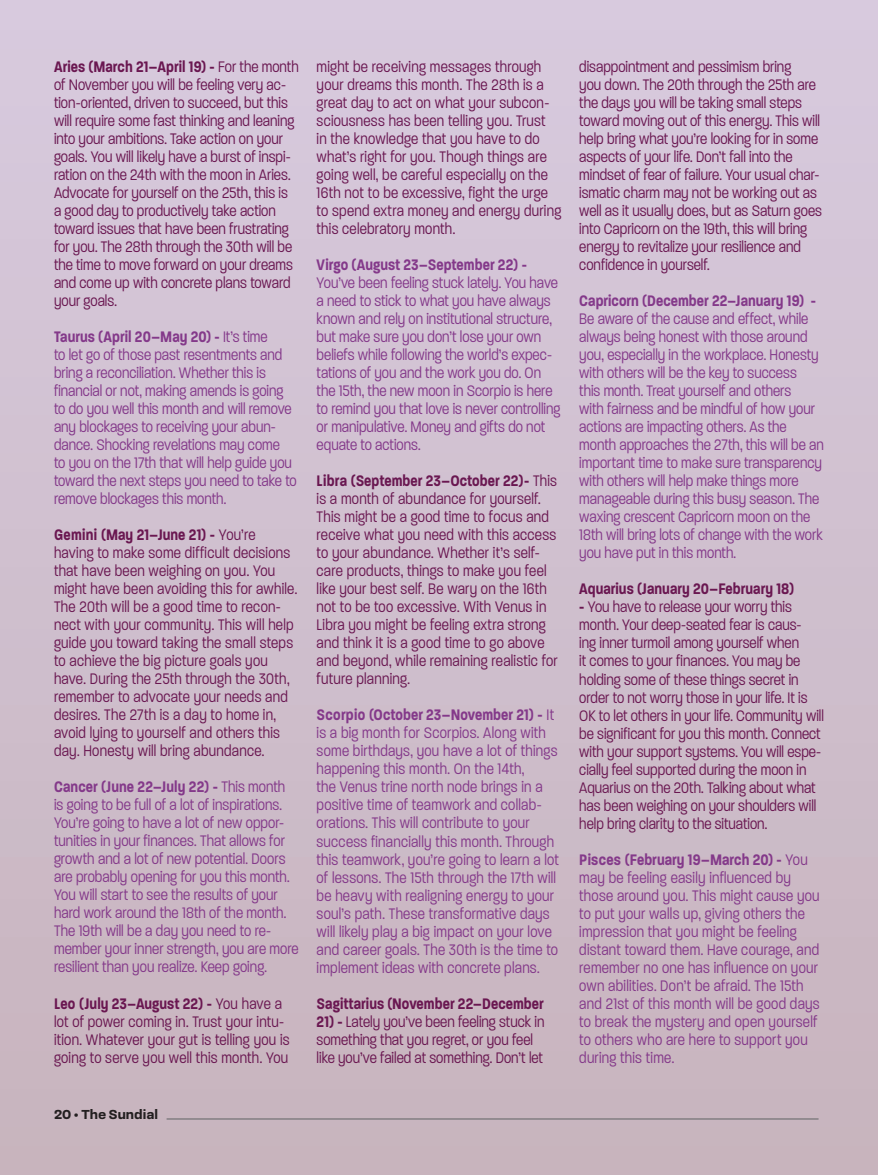
<style>
.page{position:relative;width:878px;height:1175px;background:#fff}
.page>*{position:absolute;margin:0;border:0;box-sizing:border-box;transform-origin:0 0}
.t1{font:300 16.5px/18px "Paralucent Condensed";color:#6a1751}
.t2{font:300 16.5px/18px "Paralucent Condensed";color:#84398a}
.t3{font:600 16.5px "Paralucent Condensed";letter-spacing:.005em;color:#6a1751}
.t4{font:600 16.5px "Paralucent Condensed";letter-spacing:.005em;color:#84398a}
.t5{font:700 13.5px "Loos Normal";color:#231f20}
.s1{font-weight:600}
</style>
<div class="page">
<div style="left:0;top:0;width:878px;height:1174px;background:linear-gradient(to bottom,#d8cbdf,#c7b4bd)"></div>
<hr style="left:166px;top:1118px;width:652px;height:1px;background:#6b6b6e">
<p class="t1" style="left:54px;top:58px;width:246px"><span class="s1">Aries (March 21–April 19) -</span> For the month of November you will be feeling very ac&shy;tion-oriented, driven to succeed, but this will require some fast thinking and leaning into your ambitions. Take action on your goals. You will likely have a burst of inspi&shy;ration on the 24th with the moon in Aries.<br>Advocate for yourself on the 25th, this is a good day to productively take action toward issues that have been frustrating for you. The 28th through the 30th will be the time to move forward on your dreams and come up with concrete plans toward your goals.</p>
<p class="t2" style="left:54px;top:328px;width:244px"><span class="s1">Taurus (April 20–May 20) -</span> It’s time<br>to let go of those past resentments and bring a reconciliation. Whether this is financial or not, making amends is going to do you well this month and will remove any blockages to receiving your abun&shy;dance. Shocking revelations may come<br>to you on the 17th that will help guide you toward the next steps you need to take to remove blockages this month.</p>
<p class="t1" style="left:54px;top:526px;width:245px"><span class="s1">Gemini (May 21–June 21) -</span> You’re having to make some difficult decisions that have been weighing on you. You might have been avoiding this for awhile.<br>The 20th will be a good time to recon&shy;nect with your community. This will help guide you toward taking the small steps to achieve the big picture goals you have. During the 25th through the 30th, remember to advocate your needs and desires. The 27th is a day to home in, avoid lying to yourself and others this day. Honesty will bring abundance.</p>
<p class="t2" style="left:54px;top:778px;width:246px"><span class="s1">Cancer (June 22–July 22) -</span> This month is going to be full of a lot of inspirations.<br>You’re going to have a lot of new oppor&shy;tunities in your finances. That allows for growth and a lot of new potential. Doors are probably opening for you this month.<br>You will start to see the results of your hard work around the 18th of the month.<br>The 19th will be a day you need to re&shy;member your inner strength, you are more resilient than you realize. Keep going.</p>
<p class="t1" style="left:54px;top:994px;width:237px"><span class="s1">Leo (July 23–August 22) -</span> You have a lot of power coming in. Trust your intu&shy;ition. Whatever your gut is telling you is going to serve you well this month. You</p>
<p class="t5" style="left:54px;top:1104px;width:105px">20 • The Sundial</p>
<p class="t1" style="left:316px;top:58px;width:246px">might be receiving messages through your dreams this month. The 28th is a great day to act on what your subcon&shy;sciousness has been telling you. Trust<br>in the knowledge that you have to do what’s right for you. Though things are going well, be careful especially on the 16th not to be excessive, fight the urge to spend extra money and energy during this celebratory month.</p>
<p class="t4" style="left:316px;top:255px;width:212px">Virgo (August 23–September 22) -</p>
<p class="t2" style="left:316px;top:274px;width:245px">You’ve been feeling stuck lately. You have a need to stick to what you have always known and rely on institutional structure, but make sure you don’t lose your own beliefs while following the world’s expec&shy;tations of you and the work you do. On the 15th, the new moon in Scorpio is here to remind you that love is never controlling or manipulative. Money and gifts do not equate to actions.</p>
<p class="t1" style="left:316px;top:472px;width:243px"><span class="s1">Libra (September 23–October 22)-</span> This is a month of abundance for yourself.<br>This might be a good time to focus and receive what you need with this access to your abundance. Whether it’s self&shy;care products, things to make you feel like your best self. Be wary on the 16th not to be too excessive. With Venus in Libra you might be feeling extra strong and think it is a good time to go above and beyond, while remaining realistic for future planning.</p>
<p class="t2" style="left:316px;top:706px;width:244px"><span class="s1">Scorpio (October 23–November 21) -</span> It is a big month for Scorpios. Along with some birthdays, you have a lot of things happening this month. On the 14th,<br>the Venus trine north node brings in a positive time of teamwork and collab&shy;orations. This will contribute to your success financially this month. Through this teamwork, you’re going to learn a lot of lessons. The 15th through the 17th will be heavy with realigning energy to your soul’s path. These transformative days will likely play a big impact on your love and career goals. The 30th is the time to implement ideas with concrete plans.</p>
<p class="t3" style="left:316px;top:993px;width:229px">Sagittarius (November 22–December</p>
<p class="t1" style="left:316px;top:1012px;width:229px"><span class="s1">21) -</span> Lately you’ve been feeling stuck in something that you regret, or you feel like you’ve failed at something. Don’t let</p>
<p class="t1" style="left:579px;top:58px;width:244px">disappointment and pessimism bring<br>you down. The 20th through the 25th are the days you will be taking small steps toward moving out of this energy. This will help bring what you’re looking for in some aspects of your life. Don’t fall into the mindset of fear of failure. Your usual char&shy;ismatic charm may not be working out as well as it usually does, but as Saturn goes into Capricorn on the 19th, this will bring energy to revitalize your resilience and confidence in yourself.</p>
<p class="t4" style="left:579px;top:291px;width:238px">Capricorn (December 22–January 19) -</p>
<p class="t2" style="left:579px;top:310px;width:246px">Be aware of the cause and effect, while always being honest with those around you, especially in the workplace. Honesty with others will be the key to success<br>this month. Treat yourself and others<br>with fairness and be mindful of how your actions are impacting others. As the month approaches the 27th, this will be an important time to make sure transparency with others will help make things more manageable during this busy season. The waxing crescent Capricorn moon on the 18th will bring lots of change with the work you have put in this month.</p>
<p class="t3" style="left:579px;top:579px;width:216px">Aquarius (January 20–February 18)</p>
<p class="t1" style="left:579px;top:598px;width:246px"><span class="s1">-</span> You have to release your worry this month. Your deep-seated fear is caus-<br>ing inner turmoil among yourself when<br>it comes to your finances. You may be holding some of these things secret in order to not worry those in your life. It is OK to let others in your life. Community will be significant for you this month. Connect with your support systems. You will espe&shy;cially feel supported during the moon in Aquarius on the 20th. Talking about what has been weighing on your shoulders will help bring clarity to the situation.</p>
<p class="t2" style="left:579px;top:850px;width:242px"><span class="s1">Pisces (February 19–March 20) -</span> You may be feeling easily influenced by those around you. This might cause you to put your walls up, giving others the impression that you might be feeling distant toward them. Have courage, and remember no one has influence on your own abilities. Don’t be afraid. The 15th and 21st of this month will be good days to break the mystery and open yourself to others who are here to support you during this time.</p>
</div>
